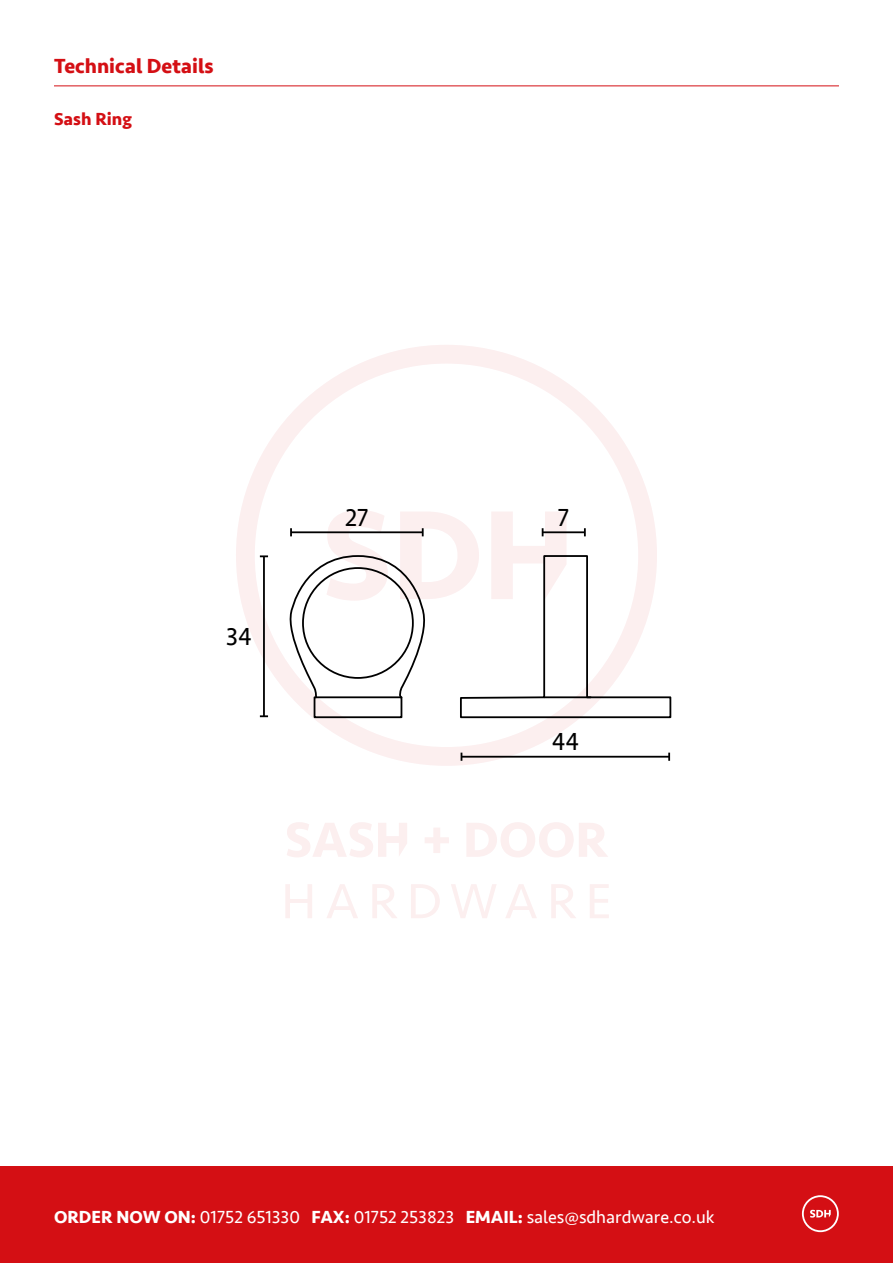
<style>
.page{position:relative;width:893px;height:1263px;background:#fff}
.page>*{position:absolute;margin:0;border:0;box-sizing:border-box;transform-origin:0 0}
.t1{font:25.35px "Seravek";color:#000}
.t2{font:700 21px "Seravek";color:#d40f14}
.t3{font:18px "Seravek";color:#fff}
.t4{font:700 18px "Seravek";color:#d40f14}
.s1{font-weight:700}
</style>
<div class="page">
<svg style="left:236px;top:345px;width:421px;height:421px"></svg>
<svg style="left:287px;top:822px;width:120px;height:35px"></svg>
<svg style="left:425px;top:828px;width:24px;height:25px"></svg>
<svg style="left:467px;top:822px;width:141px;height:35px"></svg>
<svg style="left:285px;top:884px;width:27px;height:34px"></svg>
<svg style="left:327px;top:884px;width:31px;height:34px"></svg>
<svg style="left:372px;top:884px;width:25px;height:34px"></svg>
<svg style="left:411px;top:884px;width:29px;height:34px"></svg>
<svg style="left:451px;top:884px;width:45px;height:34px"></svg>
<svg style="left:506px;top:884px;width:31px;height:34px"></svg>
<svg style="left:551px;top:884px;width:25px;height:34px"></svg>
<svg style="left:590px;top:884px;width:19px;height:34px"></svg>
<div style="left:0;top:1166px;width:893px;height:97px;background:#d40f14"></div>
<svg style="left:802px;top:1195px;width:37px;height:37px"></svg>
<hr style="left:54px;top:85px;width:785px;height:1px;background:#d40f14">
<svg style="left:286px;top:510px;width:386px;height:209px"></svg>
<hr style="left:544px;top:696px;width:47px;height:2px;background:#000">
<hr style="left:461px;top:756px;width:208px;height:2px;background:#000">
<svg style="left:668px;top:753px;width:2px;height:8px"></svg>
<hr style="left:263px;top:556px;width:2px;height:160px;background:#000">
<svg style="left:260px;top:715px;width:8px;height:2px"></svg>
<svg style="left:260px;top:555px;width:8px;height:2px"></svg>
<p class="t2" style="left:54px;top:50px;width:161px">Technical Details</p>
<p class="t4" style="left:54px;top:105px;width:79px">Sash Ring</p>
<h1 class="t1" style="left:226px;top:617px;width:27px">34</h1>
<h1 class="t1" style="left:345px;top:498px;width:25px">27</h1>
<h1 class="t1" style="left:558px;top:498px;width:13px">7</h1>
<h1 class="t1" style="left:552px;top:722px;width:29px">44</h1>
<p class="t3" style="left:54px;top:1203px;width:662px"><span class="s1">ORDER NOW ON:</span> 01752 651330 <span class="s1">FAX:</span> 01752 253823 <span class="s1">EMAIL:</span> sales@sdhardware.co.uk</p>
</div>
